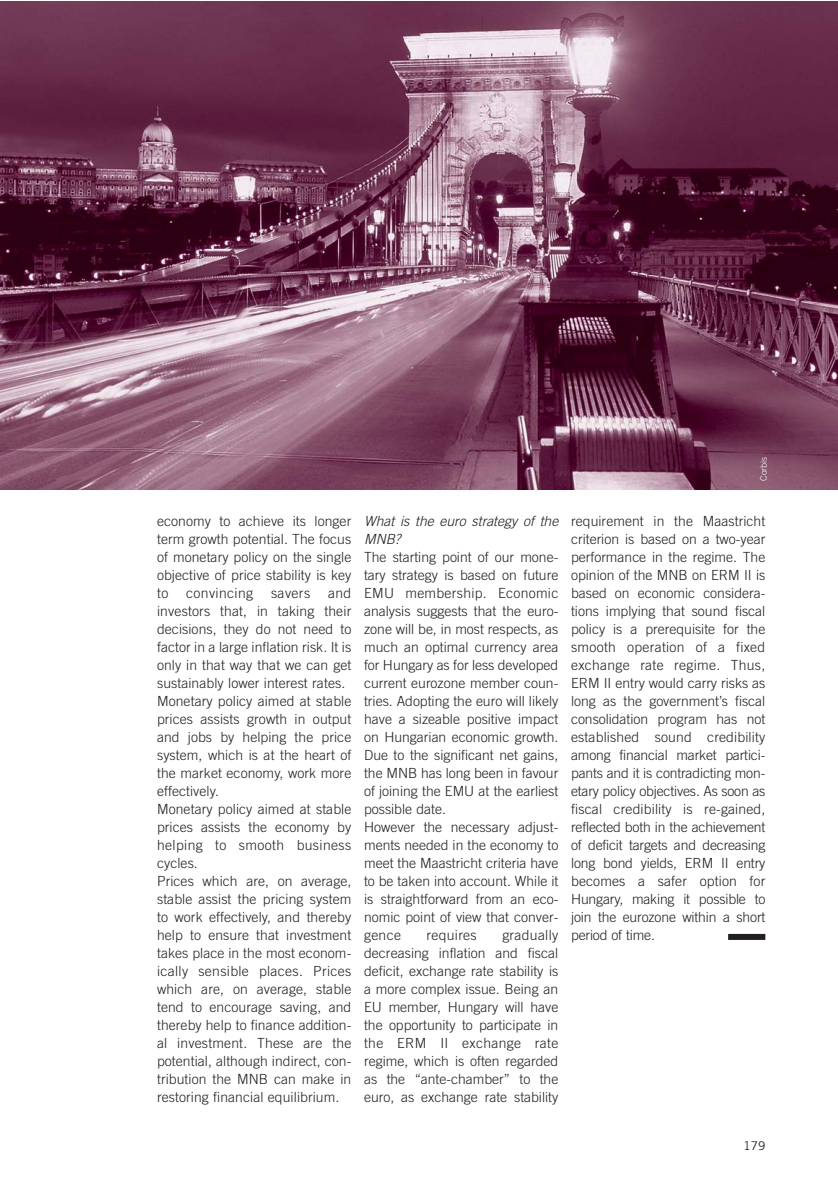
<style>
.page{position:relative;width:838px;height:1191px;background:#fff}
.page>*{position:absolute;margin:0;border:0;box-sizing:border-box;transform-origin:0 0}
.t1{font:300 13.95px/18px "Trade Gothic";letter-spacing:.005em;color:#231f20;text-align:justify}
.t2{font:italic 300 13.95px/18px "Trade Gothic";color:#231f20}
.t3{font:300 13.95px "Trade Gothic";letter-spacing:.03em;color:#231f20}
.t4{font:12px "Trade Gothic";color:#231f20}
.t5{font:300 9px "Trade Gothic";color:#fff}
</style>
<div class="page">
<div style="left:728px;top:934px;width:37px;height:6px;background:#231f20"></div>
<img style="left:0;top:1px;width:837px;height:489px">
<p class="t5" style="left:760px;top:481px;width:25px;rotate:-90deg">Corbis</p>
<p class="t1" style="left:157px;top:513px;width:196px">economy to achieve its longer term growth potential. The focus of monetary policy on the single objective of price stability is key to</p>
<p class="t1" style="left:157px;top:585px;width:196px;text-align:left;text-indent:171px">and investors that, in taking their decisions, they do not need to factor in a large inflation risk. It is only in that way that we can get sustainably lower interest rates.<br>Monetary policy aimed at stable prices assists growth in output and jobs by helping the price system, which is at the heart of the market economy, work more effectively.<br>Monetary policy aimed at stable prices assists the economy by helping to smooth business cycles.<br>Prices which are, on average, stable assist the pricing system to work effectively, and thereby help to ensure that investment takes place in the most econom&shy;ically sensible places. Prices which are, on average, stable tend to encourage saving, and thereby help to finance addition&shy;al investment. These are the potential, although indirect, con&shy;tribution the MNB can make in restoring financial equilibrium.</p>
<p class="t3" style="left:186px;top:588px;width:69px">convincing</p>
<p class="t1" style="left:271px;top:585px;width:41px">savers</p>
<p class="t2" style="left:364px;top:513px;width:198px">What is the euro strategy of the<br>MNB?</p>
<p class="t1" style="left:364px;top:549px;width:196px;text-align:left">The starting point of our mone&shy;tary strategy is based on future<br>EMU membership. Economic analysis suggests that the euro&shy;zone will be, in most respects, as much an optimal currency area for Hungary as for less developed current eurozone member coun&shy;tries. Adopting the euro will likely have a sizeable positive impact on Hungarian economic growth.<br>Due to the significant net gains, the MNB has long been in favour of joining the EMU at the earliest possible date.<br>However the necessary adjust&shy;ments needed in the economy to meet the Maastricht criteria have to be taken into account. While it is straightforward from an eco&shy;nomic point of view that conver&shy;gence</p>
<p class="t1" style="left:364px;top:927px;width:196px;text-indent:138px">gradually decreasing inflation and fiscal deficit, exchange rate stability is a more complex issue. Being an EU member, Hungary will have the opportunity to participate in the ERM II exchange rate regime, which is often regarded as the “ante-chamber” to the euro, as exchange rate stability</p>
<p class="t1" style="left:426px;top:927px;width:52px">requires</p>
<p class="t1" style="left:571px;top:513px;width:196px">requirement in the Maastricht criterion is based on a two-year performance in the regime. The opinion of the MNB on ERM II is based on economic considera&shy;tions implying that sound fiscal policy is a prerequisite for the smooth operation of a fixed exchange rate regime. Thus, ERM II entry would carry risks as long as the government’s fiscal consolidation program has not established sound credibility among financial market partici&shy;pants and it is contradicting mon&shy;etary policy objectives. As soon as fiscal credibility is re-gained, reflected both in the achievement of deficit targets and decreasing long bond yields, ERM II entry becomes a safer option for Hungary, making it possible to join the eurozone within a short period of time.</p>
<p class="t4" style="left:743px;top:1141px;width:23px">179</p>
</div>
